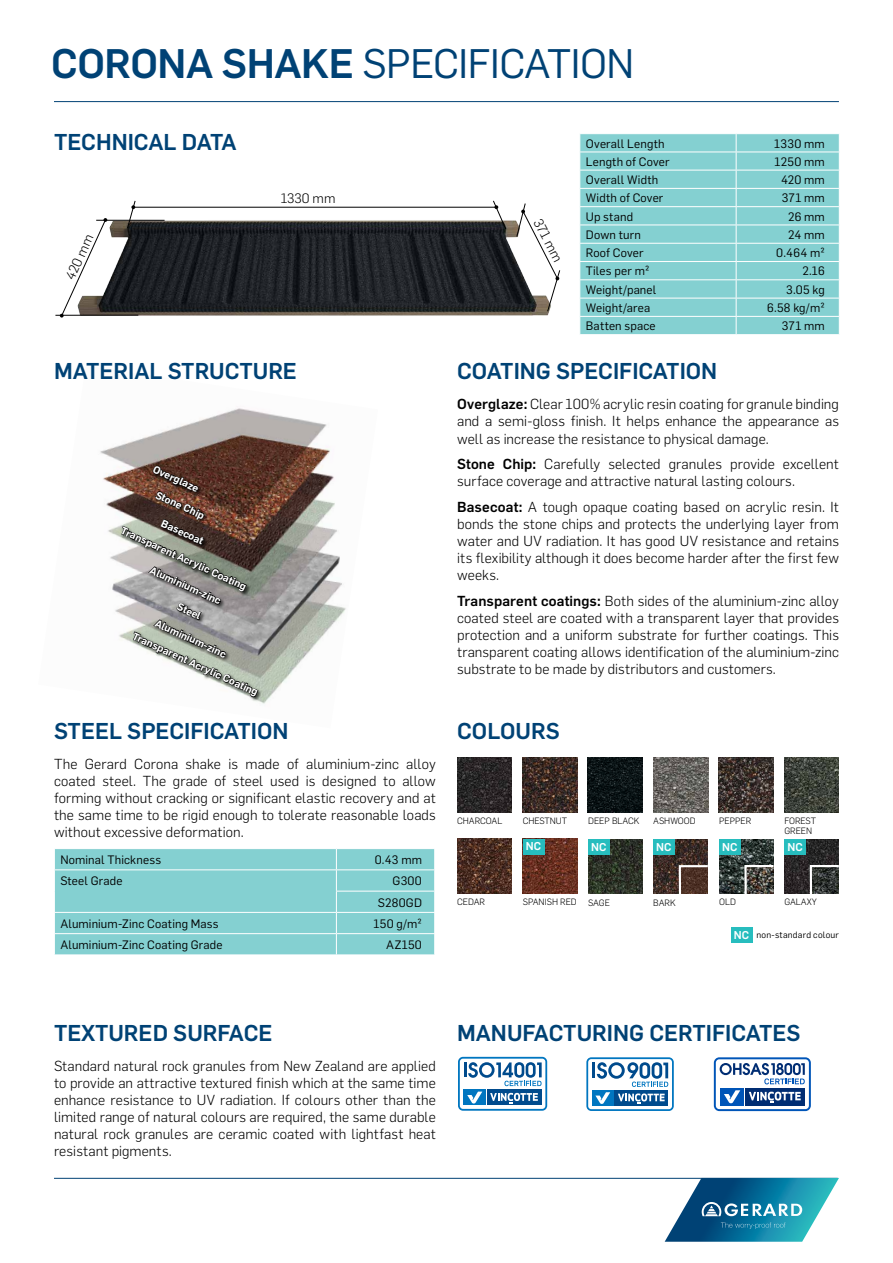
<style>
.page{position:relative;width:893px;height:1263px;background:#fff}
.page>*{position:absolute;margin:0;border:0;box-sizing:border-box;transform-origin:0 0}
.t1{font:40.5px "Flama";letter-spacing:-.01em;color:#004275}
.t2{font:500 22.5px "Flama";color:#004275}
.t3{font:300 14.25px/17.1px "Flama";letter-spacing:.005em;color:#000;text-align:justify}
.t4{font:300 13.35px "Flama";color:#000}
.t5{font:12px/21.3px "Flama";letter-spacing:.015em;color:#000;text-align:right}
.t6{font:500 11.1px "Flama";color:#fff}
.t7{font:600 10.5px "Flama";color:#fff}
.t8{font:300 9px/10.1px "Flama";color:#000}
.t9{font:9px "Flama";letter-spacing:.025em;color:#000}
.s1{font-weight:500}
.s2{font-weight:500;font-size:11.1px;color:#fff}
</style>
<div class="page">
<img style="left:100px;top:408px;width:246px;height:296px">
<div style="left:132px;top:631px;width:131px;height:71px;background:#000;opacity:.75"></div>
<svg style="left:121px;top:465px;width:138px;height:233px;background:#887f78"></svg>
<svg style="left:580px;top:134px;width:259px;height:200px;background:#86d1d2"></svg>
<hr style="left:579px;top:152px;width:157px;height:1px;background:#fff">
<hr style="left:736px;top:152px;width:104px;height:1px;background:#fff">
<hr style="left:579px;top:170px;width:157px;height:1px;background:#fff">
<hr style="left:736px;top:170px;width:104px;height:1px;background:#fff">
<hr style="left:579px;top:188px;width:157px;height:1px;background:#fff">
<hr style="left:736px;top:188px;width:104px;height:1px;background:#fff">
<hr style="left:579px;top:206px;width:157px;height:1px;background:#fff">
<hr style="left:736px;top:206px;width:104px;height:1px;background:#fff">
<hr style="left:579px;top:225px;width:157px;height:1px;background:#fff">
<hr style="left:736px;top:225px;width:104px;height:1px;background:#fff">
<hr style="left:579px;top:243px;width:157px;height:1px;background:#fff">
<hr style="left:736px;top:243px;width:104px;height:1px;background:#fff">
<hr style="left:579px;top:261px;width:157px;height:1px;background:#fff">
<hr style="left:736px;top:261px;width:104px;height:1px;background:#fff">
<hr style="left:579px;top:279px;width:157px;height:1px;background:#fff">
<hr style="left:579px;top:298px;width:157px;height:1px;background:#fff">
<hr style="left:579px;top:316px;width:157px;height:1px;background:#fff">
<hr style="left:736px;top:316px;width:104px;height:1px;background:#fff">
<hr style="left:736px;top:279px;width:104px;height:1px;background:#fff">
<svg style="left:736px;top:134px;width:1px;height:200px"></svg>
<svg style="left:839px;top:151px;width:1px;height:166px"></svg>
<hr style="left:736px;top:298px;width:104px;height:1px;background:#fff">
<svg style="left:54px;top:848px;width:381px;height:106px;background:#89d2d3"></svg>
<hr style="left:54px;top:1178px;width:784px;height:1px;background:#004275">
<hr style="left:54px;top:101px;width:785px;height:1px;background:#004275">
<img style="left:107px;top:206px;width:442px;height:110px">
<svg style="left:60px;top:218px;width:47px;height:100px"></svg>
<hr style="left:96px;top:220px;width:69px;height:1px;background:#000">
<hr style="left:133px;top:207px;width:363px;height:1px;background:#000">
<svg style="left:492px;top:200px;width:15px;height:30px"></svg>
<svg style="left:126px;top:200px;width:10px;height:29px"></svg>
<svg style="left:516px;top:203px;width:45px;height:109px"></svg>
<hr style="left:55px;top:315px;width:83px;height:1px;background:#000">
<img style="left:522px;top:758px;width:55px;height:55px">
<img style="left:719px;top:758px;width:54px;height:55px">
<img style="left:784px;top:758px;width:55px;height:54px">
<img style="left:588px;top:758px;width:55px;height:55px">
<img style="left:523px;top:838px;width:55px;height:55px">
<img style="left:457px;top:758px;width:55px;height:55px">
<img style="left:457px;top:838px;width:55px;height:55px">
<img style="left:653px;top:758px;width:55px;height:55px">
<img style="left:588px;top:839px;width:55px;height:55px">
<img style="left:653px;top:839px;width:55px;height:55px">
<svg style="left:678px;top:864px;width:30px;height:30px"></svg>
<img style="left:719px;top:839px;width:54px;height:55px">
<svg style="left:743px;top:864px;width:31px;height:30px"></svg>
<img style="left:784px;top:839px;width:55px;height:55px">
<svg style="left:809px;top:864px;width:30px;height:30px"></svg>
<svg style="left:458px;top:1056px;width:89px;height:55px"></svg>
<svg style="left:586px;top:1057px;width:88px;height:54px"></svg>
<svg style="left:713px;top:1057px;width:98px;height:54px"></svg>
<svg style="left:665px;top:1177px;width:174px;height:65px"></svg>
<div style="left:523px;top:838px;width:21px;height:16px;background:#27bdbe"></div>
<div style="left:653px;top:839px;width:21px;height:16px;background:#27bdbe"></div>
<div style="left:784px;top:839px;width:22px;height:16px;background:#27bdbe"></div>
<div style="left:719px;top:839px;width:22px;height:16px;background:#27bdbe"></div>
<div style="left:588px;top:839px;width:21px;height:16px;background:#27bdbe"></div>
<div style="left:731px;top:927px;width:21px;height:16px;background:#27bdbe"></div>
<h1 class="t1" style="left:51px;top:34px;width:585px"><span class="s1">CORONA SHAKE</span> SPECIFICATION</h1>
<h2 class="t2" style="left:54px;top:125px;width:184px">TECHNICAL DATA</h2>
<p class="t4" style="left:60px;top:275px;width:50px;rotate:-66deg">420 mm</p>
<p class="t4" style="left:281px;top:188px;width:56px">1330 mm</p>
<h2 class="t2" style="left:54px;top:354px;width:245px">MATERIAL STRUCTURE</h2>
<p class="t7" style="left:157px;top:461px;width:51px;rotate:24deg">Overglaze</p>
<p class="t7" style="left:159px;top:487px;width:54px;rotate:24deg">Stone Chip</p>
<p class="t7" style="left:165px;top:515px;width:47px;rotate:25deg">Basecoat</p>
<p class="t7" style="left:125px;top:522px;width:139px;rotate:25deg">Transparent Acrylic Coating</p>
<p class="t7" style="left:154px;top:562px;width:79px;rotate:25deg">Aluminium-zinc</p>
<p class="t7" style="left:159px;top:615px;width:79px;rotate:25deg">Aluminium-zinc</p>
<p class="t7" style="left:181px;top:599px;width:27px;rotate:25deg">Steel</p>
<p class="t7" style="left:136px;top:628px;width:139px;rotate:25deg">Transparent Acrylic Coating</p>
<h2 class="t2" style="left:54px;top:714px;width:236px">STEEL SPECIFICATION</h2>
<p class="t3" style="left:54px;top:754px;width:383px">The Gerard Corona shake is made of aluminium-zinc alloy coated steel. The grade of steel used is designed to allow forming without cracking or significant elastic recovery and at the same time to be rigid enough to tolerate reasonable loads without excessive deformation.</p>
<p class="t5" style="left:60px;top:848px;width:102px">Nominal Thickness</p>
<p class="t5" style="left:375px;top:848px;width:49px">0.43 mm</p>
<p class="t5" style="left:60px;top:870px;width:64px">Steel Grade</p>
<p class="t5" style="left:378px;top:870px;width:46px">G300<br>S280GD</p>
<p class="t5" style="left:60px;top:912px;width:160px">Aluminium-Zinc Coating Mass</p>
<p class="t5" style="left:374px;top:912px;width:50px">150 g/m²</p>
<p class="t5" style="left:60px;top:933px;width:164px">Aluminium-Zinc Coating Grade</p>
<p class="t5" style="left:386px;top:933px;width:37px">AZ150</p>
<p class="t4" style="left:546px;top:215px;width:48px;rotate:63deg">371 mm</p>
<p class="t5" style="left:586px;top:132px;width:80px">Overall Length</p>
<p class="t5" style="left:774px;top:132px;width:52px">1330 mm</p>
<p class="t5" style="left:586px;top:150px;width:85px">Length of Cover</p>
<p class="t5" style="left:774px;top:150px;width:52px">1250 mm</p>
<p class="t5" style="left:586px;top:168px;width:74px">Overall Width</p>
<p class="t5" style="left:781px;top:168px;width:45px">420 mm</p>
<p class="t5" style="left:586px;top:187px;width:79px">Width of Cover</p>
<p class="t5" style="left:782px;top:187px;width:44px">371 mm</p>
<p class="t5" style="left:586px;top:205px;width:49px">Up stand</p>
<p class="t5" style="left:788px;top:205px;width:38px">26 mm</p>
<p class="t5" style="left:586px;top:223px;width:57px">Down turn</p>
<p class="t5" style="left:788px;top:223px;width:38px">24 mm</p>
<p class="t5" style="left:586px;top:242px;width:59px">Roof Cover</p>
<p class="t5" style="left:776px;top:242px;width:50px">0.464 m²</p>
<p class="t5" style="left:586px;top:260px;width:65px">Tiles per m²</p>
<p class="t5" style="left:802px;top:260px;width:24px">2.16</p>
<p class="t5" style="left:586px;top:278px;width:72px">Weight/panel</p>
<p class="t5" style="left:786px;top:278px;width:40px">3.05 kg</p>
<p class="t5" style="left:586px;top:297px;width:66px">Weight/area</p>
<p class="t5" style="left:767px;top:297px;width:59px">6.58 kg/m²</p>
<p class="t5" style="left:586px;top:315px;width:71px">Batten space</p>
<p class="t5" style="left:782px;top:315px;width:44px">371 mm</p>
<h2 class="t2" style="left:457px;top:355px;width:262px">COATING SPECIFICATION</h2>
<p class="t3" style="left:457px;top:395px;width:383px"><span class="s1">Overglaze:</span> Clear 100% acrylic resin coating for granule binding and a semi-gloss finish. It helps enhance the appearance as well as increase the resistance to physical damage.</p>
<p class="t3" style="left:457px;top:455px;width:383px"><span class="s1">Stone Chip:</span> Carefully selected granules provide excellent surface coverage and attractive natural lasting colours.</p>
<p class="t3" style="left:457px;top:497px;width:383px"><span class="s1">Basecoat:</span> A tough opaque coating based on acrylic resin. It bonds the stone chips and protects the underlying layer from water and UV radiation. It has good UV resistance and retains its flexibility although it does become harder after the first few weeks.</p>
<p class="t3" style="left:457px;top:591px;width:383px"><span class="s1">Transparent coatings:</span> Both sides of the aluminium-zinc alloy coated steel are coated with a transparent layer that provides protection and a uniform substrate for further coatings. This transparent coating allows identification of the aluminium-zinc substrate to be made by distributors and customers.</p>
<h2 class="t2" style="left:457px;top:714px;width:104px">COLOURS</h2>
<p class="t8" style="left:457px;top:815px;width:47px">CHARCOAL</p>
<p class="t8" style="left:457px;top:896px;width:30px">CEDAR</p>
<p class="t8" style="left:523px;top:815px;width:46px">CHESTNUT</p>
<p class="t8" style="left:719px;top:815px;width:34px">PEPPER</p>
<p class="t8" style="left:784px;top:815px;width:33px">FOREST<br>GREEN</p>
<p class="t8" style="left:588px;top:815px;width:53px">DEEP BLACK</p>
<p class="t8" style="left:653px;top:815px;width:44px">ASHWOOD</p>
<p class="t6" style="left:526px;top:838px;width:17px">NC</p>
<p class="t6" style="left:591px;top:839px;width:17px">NC</p>
<p class="t6" style="left:656px;top:839px;width:17px">NC</p>
<p class="t6" style="left:722px;top:839px;width:17px">NC</p>
<p class="t6" style="left:787px;top:839px;width:17px">NC</p>
<p class="t8" style="left:523px;top:896px;width:56px">SPANISH RED</p>
<p class="t8" style="left:588px;top:897px;width:23px">SAGE</p>
<p class="t8" style="left:653px;top:897px;width:24px">BARK</p>
<p class="t8" style="left:719px;top:897px;width:18px">OLD</p>
<p class="t8" style="left:784px;top:897px;width:34px">GALAXY</p>
<p class="t9" style="left:734px;top:928px;width:107px"><span class="s2">NC</span> non-standard colour</p>
<h2 class="t2" style="left:54px;top:1016px;width:220px">TEXTURED SURFACE</h2>
<p class="t3" style="left:54px;top:1056px;width:383px">Standard natural rock granules from New Zealand are applied to provide an attractive textured finish which at the same time enhance resistance to UV radiation. If colours other than the limited range of natural colours are required, the same durable natural rock granules are ceramic coated with lightfast heat resistant pigments.</p>
<h2 class="t2" style="left:457px;top:1016px;width:345px">MANUFACTURING CERTIFICATES</h2>
</div>
